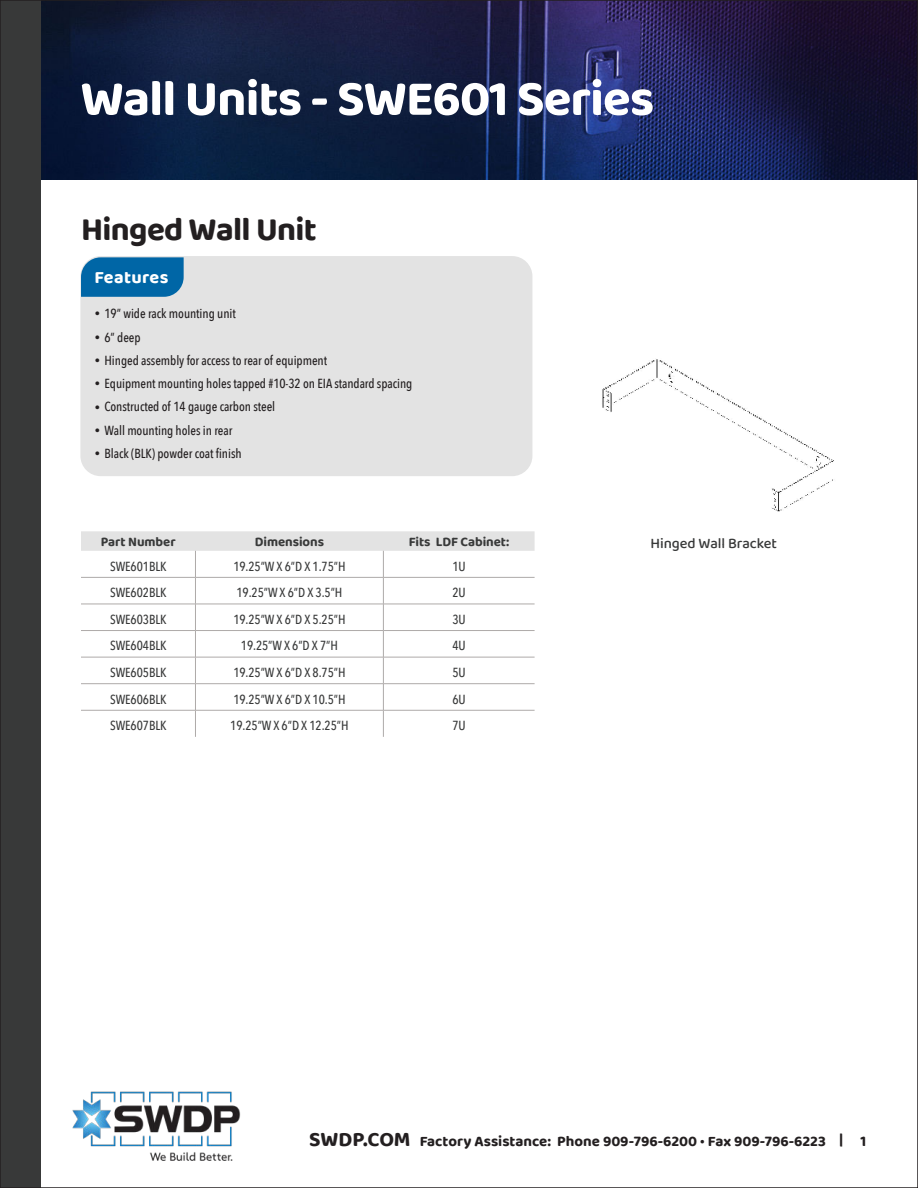
<style>
.page{position:relative;width:918px;height:1188px;background:#fff}
.page>*{position:absolute;margin:0;border:0;box-sizing:border-box;transform-origin:0 0}
.t1{font:700 51px "Baloo Tammudu 2";letter-spacing:-.02em;color:#fff}
.t2{font:700 33px "Baloo Tammudu 2";letter-spacing:-.02em;color:#231f20}
.t3{font:700 18px "Baloo Tammudu 2";letter-spacing:.02em;color:#fff}
.t4{font:700 15px "Baloo Tammudu 2";color:#231f20}
.t5{font:500 15px "Baloo 2";letter-spacing:-.005em;color:#383939}
.t6{font:700 13.5px "Baloo 2";letter-spacing:-.005em;color:#383939}
.t7{font:500 13.2px "Avenir Next Condensed";letter-spacing:-.005em;color:#231f20}
.t8{font:500 13.2px "Avenir Next Condensed";letter-spacing:-.005em;color:#383939}
.s1{font-size:10.5px}
.s2{font-size:21px}
</style>
<div class="page">
<img style="left:40px;top:3px;width:875px;height:176px">
<div style="left:80px;top:256px;width:452px;height:220px;background:#e3e3e3;border-radius:20px"></div>
<svg style="left:81px;top:531px;width:454px;height:206px"></svg>
<img style="left:602px;top:359px;width:232px;height:153px">
<div style="left:0;top:0;width:40px;height:1188px;background:#383939"></div>
<img style="left:72px;top:1091px;width:169px;height:70px">
<svg style="left:81px;top:257px;width:103px;height:40px;background:#0d6da9"></svg>
<h1 class="t1" style="left:80px;top:67px;width:575px">Wall Units - SWE601 Series</h1>
<h2 class="t2" style="left:81px;top:217px;width:237px">Hinged Wall Unit</h2>
<h3 class="t3" style="left:95px;top:270px;width:75px">Features</h3>
<p class="t7" style="left:95px;top:308px;width:143px"><span class="s1">•</span> 19” wide rack mounting unit</p>
<p class="t7" style="left:95px;top:331px;width:47px"><span class="s1">•</span> 6” deep</p>
<p class="t7" style="left:95px;top:355px;width:234px"><span class="s1">•</span> Hinged assembly for access to rear of equipment</p>
<p class="t7" style="left:95px;top:378px;width:319px"><span class="s1">•</span> Equipment mounting holes tapped #10-32 on EIA standard spacing</p>
<p class="t7" style="left:95px;top:401px;width:182px"><span class="s1">•</span> Constructed of 14 gauge carbon steel</p>
<p class="t7" style="left:95px;top:425px;width:139px"><span class="s1">•</span> Wall mounting holes in rear</p>
<p class="t7" style="left:95px;top:446px;width:148px"><span class="s1">•</span> Black (BLK) powder coat finish</p>
<p class="t6" style="left:101px;top:533px;width:76px">Part Number</p>
<p class="t6" style="left:255px;top:533px;width:71px">Dimensions</p>
<p class="t6" style="left:409px;top:533px;width:102px">Fits LDF Cabinet:</p>
<p class="t8" style="left:110px;top:560px;width:58px">SWE601BLK</p>
<p class="t8" style="left:233px;top:560px;width:114px">19.25”W X 6”D X 1.75”H</p>
<p class="t8" style="left:452px;top:560px;width:15px">1U</p>
<p class="t8" style="left:110px;top:587px;width:58px">SWE602BLK</p>
<p class="t8" style="left:236px;top:587px;width:108px">19.25”W X 6”D X 3.5”H</p>
<p class="t8" style="left:452px;top:587px;width:15px">2U</p>
<p class="t8" style="left:110px;top:614px;width:58px">SWE603BLK</p>
<p class="t8" style="left:233px;top:614px;width:114px">19.25”W X 6”D X 5.25”H</p>
<p class="t8" style="left:452px;top:614px;width:15px">3U</p>
<p class="t8" style="left:110px;top:640px;width:58px">SWE604BLK</p>
<p class="t8" style="left:241px;top:640px;width:99px">19.25”W X 6”D X 7”H</p>
<p class="t8" style="left:452px;top:640px;width:15px">4U</p>
<p class="t8" style="left:110px;top:667px;width:58px">SWE605BLK</p>
<p class="t8" style="left:233px;top:667px;width:114px">19.25”W X 6”D X 8.75”H</p>
<p class="t8" style="left:452px;top:667px;width:15px">5U</p>
<p class="t8" style="left:110px;top:693px;width:58px">SWE606BLK</p>
<p class="t8" style="left:233px;top:693px;width:114px">19.25”W X 6”D X 10.5”H</p>
<p class="t8" style="left:452px;top:693px;width:15px">6U</p>
<p class="t8" style="left:110px;top:720px;width:58px">SWE607BLK</p>
<p class="t8" style="left:230px;top:720px;width:120px">19.25”W X 6”D X 12.25”H</p>
<p class="t8" style="left:452px;top:720px;width:15px">7U</p>
<p class="t5" style="left:651px;top:537px;width:128px">Hinged Wall Bracket</p>
<p class="t4" style="left:309px;top:1135px;width:559px"><span class="s2">SWDP.COM</span> Factory Assistance: Phone 909-796-6200 • Fax 909-796-6223 | 1</p>
</div>
